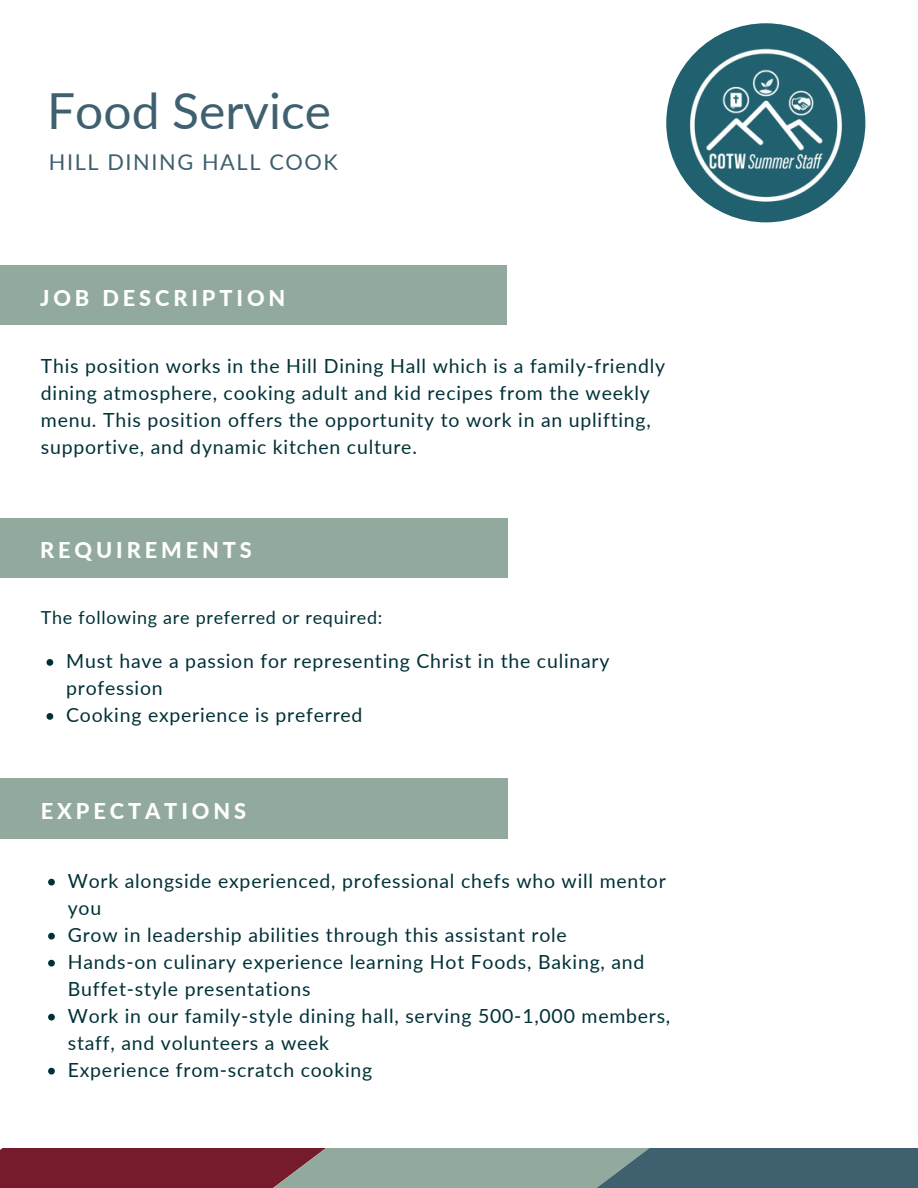
<style>
.page{position:relative;width:918px;height:1188px;background:#fff}
.page>*{position:absolute;margin:0;border:0;box-sizing:border-box;transform-origin:0 0}
.t1{font:49.8px "Lato";color:#3f606f}
.t2{font:800 21.75px "Lato";letter-spacing:.18em;color:#fff}
.t3{font:21.75px "Lato";letter-spacing:.075em;color:#3f606f}
.t4{font:19.5px/27px "Lato";letter-spacing:.04em;color:#003138}
.t5{font:18px "Lato";letter-spacing:.04em;color:#003138}
</style>
<div class="page">
<div style="left:0;top:265px;width:507px;height:60px;background:#92aa9d"></div>
<div style="left:0;top:518px;width:507px;height:60px;background:#92aa9d"></div>
<svg style="left:47px;top:659px;width:6px;height:7px"></svg>
<svg style="left:47px;top:713px;width:6px;height:7px"></svg>
<div style="left:0;top:779px;width:508px;height:59px;background:#92aa9d"></div>
<svg style="left:48px;top:879px;width:7px;height:7px"></svg>
<svg style="left:48px;top:933px;width:7px;height:7px"></svg>
<svg style="left:48px;top:960px;width:7px;height:7px"></svg>
<svg style="left:48px;top:1014px;width:7px;height:7px"></svg>
<svg style="left:48px;top:1068px;width:7px;height:7px"></svg>
<svg style="left:0;top:1149px;width:918px;height:39px;background:#6e6369"></svg>
<img style="left:666px;top:28px;width:200px;height:195px">
<h1 class="t1" style="left:47px;top:80px;width:286px">Food Service</h1>
<p class="t3" style="left:49px;top:149px;width:291px">HILL DINING HALL COOK</p>
<p class="t2" style="left:40px;top:284px;width:247px">JOB DESCRIPTION</p>
<p class="t4" style="left:41px;top:352px;width:626px">This position works in the Hill Dining Hall which is a family-friendly dining atmosphere, cooking adult and kid recipes from the weekly menu. This position offers the opportunity to work in an uplifting, supportive, and dynamic kitchen culture.</p>
<p class="t2" style="left:40px;top:537px;width:213px">REQUIREMENTS</p>
<p class="t5" style="left:41px;top:606px;width:343px">The following are preferred or required:</p>
<p class="t4" style="left:66px;top:647px;width:545px">Must have a passion for representing Christ in the culinary profession<br>Cooking experience is preferred</p>
<p class="t2" style="left:41px;top:797px;width:207px">EXPECTATIONS</p>
<p class="t4" style="left:68px;top:867px;width:604px">Work alongside experienced, professional chefs who will mentor you<br>Grow in leadership abilities through this assistant role<br>Hands-on culinary experience learning Hot Foods, Baking, and Buffet-style presentations<br>Work in our family-style dining hall, serving 500-1,000 members, staff, and volunteers a week<br>Experience from-scratch cooking</p>
</div>
